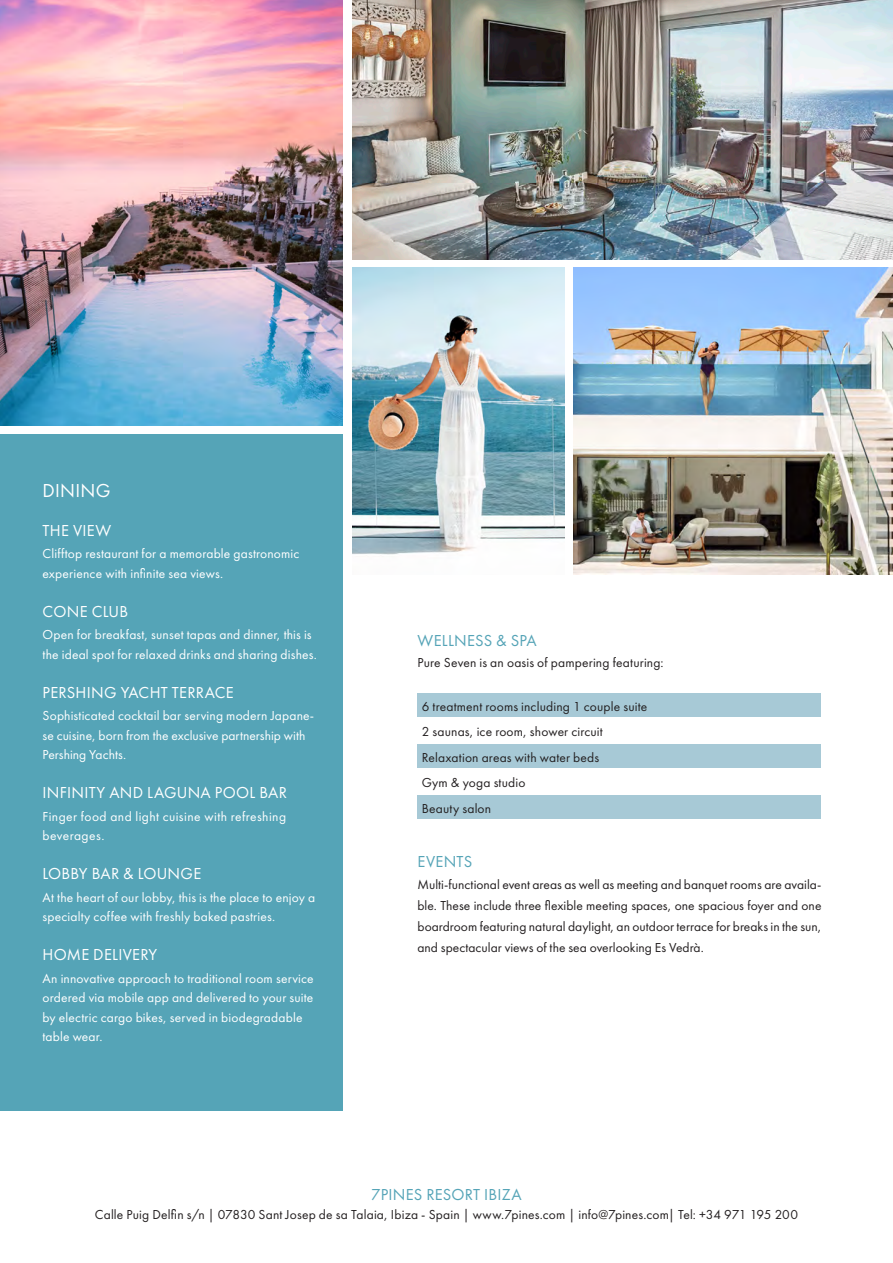
<style>
.page{position:relative;width:893px;height:1263px;background:#fff}
.page>*{position:absolute;margin:0;border:0;box-sizing:border-box;transform-origin:0 0}
.t1{font:19.5px "Futura PT";letter-spacing:.015em;color:#fff}
.t2{font:16.5px "Futura PT";letter-spacing:.015em;color:#fff}
.t3{font:16.5px "Futura PT";letter-spacing:.015em;color:#55a4b7}
.t4{font:13.5px/21px "Futura PT";letter-spacing:.01em;color:#231f20;text-align:justify}
.t5{font:13.5px/19.5px "Futura PT";letter-spacing:.01em;color:#fff}
.t6{font:13.5px/19.5px "Futura PT";letter-spacing:.03em;color:#fff}
</style>
<div class="page">
<div style="left:0;top:435px;width:342px;height:676px;background:#55a4b7"></div>
<img style="left:0;top:0;width:342px;height:425px">
<img style="left:573px;top:268px;width:320px;height:306px">
<img style="left:352px;top:0;width:541px;height:259px">
<img style="left:352px;top:268px;width:212px;height:287px">
<div style="left:417px;top:694px;width:404px;height:23px;background:#a7c9d6"></div>
<div style="left:417px;top:745px;width:404px;height:23px;background:#a7c9d6"></div>
<div style="left:417px;top:796px;width:404px;height:23px;background:#a7c9d6"></div>
<p class="t1" style="left:43px;top:479px;width:69px">DINING</p>
<p class="t2" style="left:43px;top:520px;width:70px">THE VIEW</p>
<p class="t5" style="left:43px;top:544px;width:258px">Clifftop restaurant for a memorable gastronomic experience with infinite sea views.</p>
<p class="t2" style="left:43px;top:601px;width:87px">CONE CLUB</p>
<p class="t5" style="left:43px;top:625px;width:276px">Open for breakfast, sunset tapas and dinner, this is the ideal spot for relaxed drinks and sharing dishes.</p>
<p class="t2" style="left:43px;top:682px;width:193px">PERSHING YACHT TERRACE</p>
<p class="t5" style="left:43px;top:706px;width:273px">Sophisticated cocktail bar serving modern Japane&shy;se cuisine, born from the exclusive partnership with<br>Pershing Yachts.</p>
<p class="t2" style="left:43px;top:783px;width:246px">INFINITY AND LAGUNA POOL BAR</p>
<p class="t6" style="left:43px;top:806px;width:245px">Finger food and light cuisine with refreshing beverages.</p>
<p class="t2" style="left:43px;top:864px;width:160px">LOBBY BAR &amp; LOUNGE</p>
<p class="t5" style="left:43px;top:887px;width:274px">At the heart of our lobby, this is the place to enjoy a specialty coffee with freshly baked pastries.</p>
<p class="t2" style="left:43px;top:945px;width:116px">HOME DELIVERY</p>
<p class="t5" style="left:43px;top:968px;width:273px">An innovative approach to traditional room service ordered via mobile app and delivered to your suite by electric cargo bikes, served in biodegradable table wear.</p>
<p class="t3" style="left:418px;top:631px;width:121px">WELLNESS &amp; SPA</p>
<p class="t4" style="left:417px;top:652px;width:248px">Pure Seven is an oasis of pampering featuring:</p>
<p class="t4" style="left:422px;top:696px;width:227px">6 treatment rooms including 1 couple suite</p>
<p class="t4" style="left:422px;top:721px;width:183px">2 saunas, ice room, shower circuit</p>
<p class="t4" style="left:422px;top:747px;width:179px">Relaxation areas with water beds</p>
<p class="t4" style="left:422px;top:772px;width:105px">Gym &amp; yoga studio</p>
<p class="t4" style="left:422px;top:798px;width:71px">Beauty salon</p>
<p class="t3" style="left:418px;top:851px;width:56px">EVENTS</p>
<p class="t4" style="left:417px;top:874px;width:405px">Multi-functional event areas as well as meeting and banquet rooms are availa&shy;ble. These include three flexible meeting spaces, one spacious foyer and one boardroom featuring natural daylight, an outdoor terrace for breaks in the sun, and spectacular views of the sea overlooking Es Vedrà.</p>
<p class="t3" style="left:371px;top:1184px;width:152px">7PINES RESORT IBIZA</p>
<p class="t4" style="left:95px;top:1204px;width:705px">Calle Puig Delfin s/n | 07830 Sant Josep de sa Talaia, Ibiza - Spain | www.7pines.com | info@7pines.com| Tel: +34 971 195 200</p>
</div>
